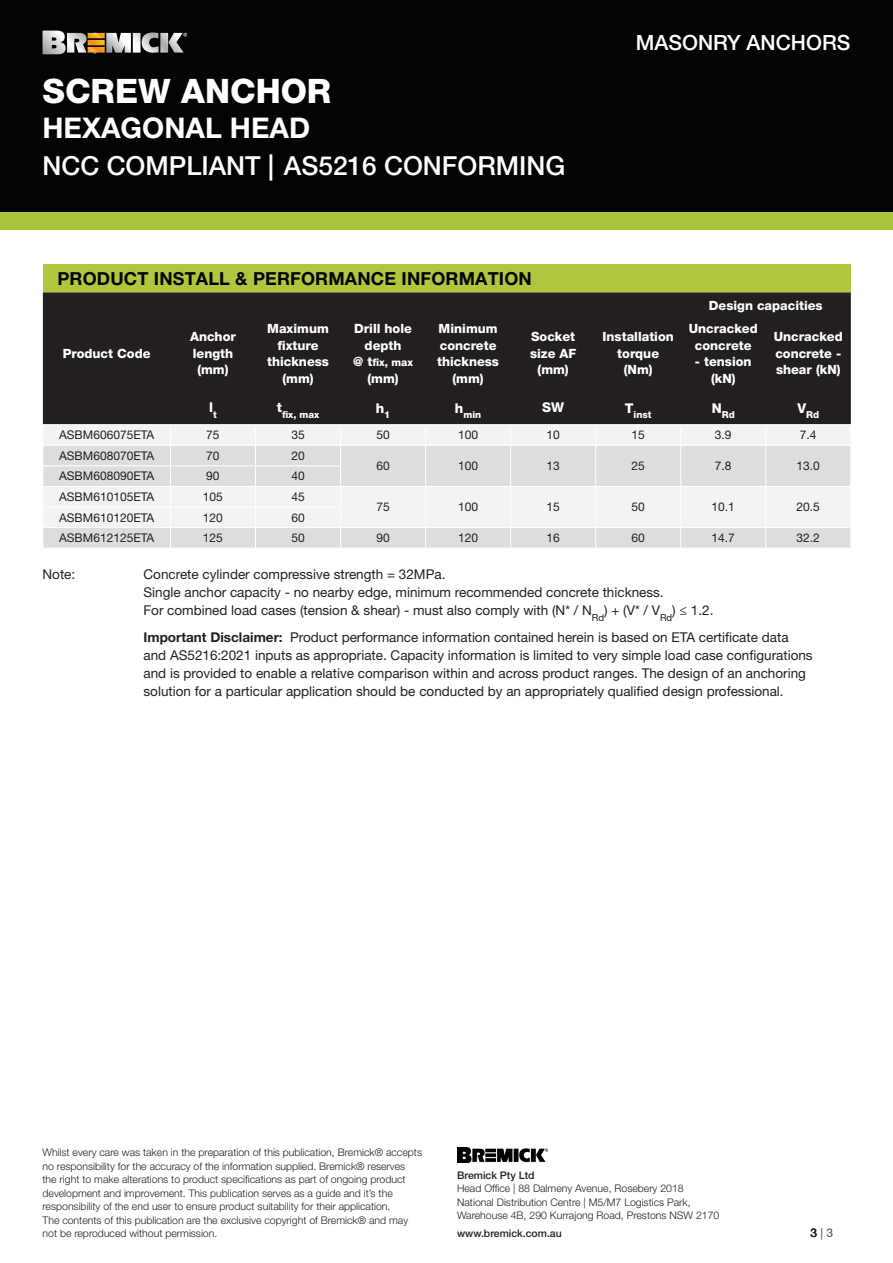
<style>
.page{position:relative;width:893px;height:1263px;background:#fff}
.page>*{position:absolute;margin:0;border:0;box-sizing:border-box;transform-origin:0 0}
.Heading_First_Line{font:800 33.75px "Helvetica Neue LT Std";color:#fff}
.Heading_Second_Line{font:700 28.5px "Helvetica Neue";color:#fff}
._2nd_Sub-heading{font:500 26.25px "Helvetica Neue LT Std";color:#fff}
.t1{font:500 21px "Helvetica Neue LT Std";color:#fff}
.Subheading{font:700 18px "Helvetica Neue LT Pro";letter-spacing:.01em;color:#040503}
.COPY{font:13.5px/18px "Helvetica Neue LT Std";color:#231f20}
.t2{font:800 13.5px "Helvetica Neue LT Std";color:#fff}
.t3{font:800 12.75px/16.5px "Helvetica Neue LT Std";color:#fff;text-align:center}
.COPY-2{font:12px "Helvetica Neue LT Std";color:#231f20}
.t4{font:300 10.5px/13.5px "Helvetica Neue LT Std";color:#231f20}
.t5{font:500 10.5px "Helvetica Neue LT Std";color:#231f20}
.t6{font:800 10.5px "Helvetica Neue LT Std";color:#fff}
.t7{font:800 9.6px "Helvetica Neue LT Std";color:#fff}
.s1{font-size:12.75px}
.s2{font-family:"Helvetica Neue LT Pro";font-weight:700}
</style>
<div class="page">
<div style="left:43px;top:264px;width:808px;height:29px;background:#b2c53e"></div>
<div style="left:43px;top:293px;width:808px;height:131px;background:#231f20"></div>
<div style="left:44px;top:425px;width:806px;height:20px;background:#f2f3f4"></div>
<svg style="left:44px;top:446px;width:806px;height:102px;fill:#dcdddf"></svg>
<hr style="left:341px;top:486px;width:85px;height:1px;background:#fff">
<hr style="left:426px;top:486px;width:85px;height:1px;background:#fff">
<hr style="left:511px;top:486px;width:85px;height:1px;background:#fff">
<hr style="left:596px;top:486px;width:85px;height:1px;background:#fff">
<hr style="left:681px;top:486px;width:85px;height:1px;background:#fff">
<hr style="left:766px;top:486px;width:85px;height:1px;background:#fff">
<hr style="left:43px;top:465px;width:127px;height:1px;background:#fff">
<hr style="left:170px;top:465px;width:85px;height:1px;background:#fff">
<hr style="left:255px;top:465px;width:86px;height:1px;background:#fff">
<hr style="left:43px;top:486px;width:127px;height:1px;background:#fff">
<hr style="left:170px;top:486px;width:85px;height:1px;background:#fff">
<hr style="left:255px;top:486px;width:86px;height:1px;background:#fff">
<hr style="left:43px;top:507px;width:127px;height:1px;background:#fff">
<hr style="left:170px;top:507px;width:85px;height:1px;background:#fff">
<hr style="left:255px;top:507px;width:86px;height:1px;background:#fff">
<hr style="left:341px;top:527px;width:85px;height:1px;background:#fff">
<hr style="left:426px;top:527px;width:85px;height:1px;background:#fff">
<svg style="left:425px;top:425px;width:1px;height:123px"></svg>
<hr style="left:511px;top:527px;width:85px;height:1px;background:#fff">
<svg style="left:510px;top:425px;width:1px;height:123px"></svg>
<hr style="left:596px;top:527px;width:85px;height:1px;background:#fff">
<svg style="left:595px;top:425px;width:1px;height:123px"></svg>
<hr style="left:681px;top:527px;width:85px;height:1px;background:#fff">
<svg style="left:680px;top:425px;width:1px;height:123px"></svg>
<hr style="left:766px;top:527px;width:85px;height:1px;background:#fff">
<svg style="left:765px;top:425px;width:1px;height:123px"></svg>
<svg style="left:850px;top:446px;width:1px;height:102px"></svg>
<hr style="left:43px;top:527px;width:127px;height:1px;background:#fff">
<svg style="left:43px;top:446px;width:1px;height:102px"></svg>
<hr style="left:170px;top:527px;width:85px;height:1px;background:#fff">
<svg style="left:170px;top:425px;width:1px;height:123px"></svg>
<hr style="left:255px;top:527px;width:86px;height:1px;background:#fff">
<svg style="left:255px;top:425px;width:1px;height:123px"></svg>
<svg style="left:340px;top:425px;width:1px;height:123px"></svg>
<div style="left:168px;top:395px;width:90px;height:23px;background:#231f20"></div>
<div style="left:253px;top:395px;width:90px;height:23px;background:#231f20"></div>
<div style="left:0;top:0;width:893px;height:213px;background:#040503"></div>
<div style="left:0;top:213px;width:893px;height:17px;background:#a6c53b"></div>
<img style="left:457px;top:1148px;width:91px;height:14px">
<svg style="left:43px;top:30px;width:144px;height:25px"></svg>
<p class="Heading_First_Line" style="left:43px;top:71px;width:290px">SCREW ANCHOR</p>
<p class="Heading_Second_Line" style="left:43px;top:110px;width:269px">HEXAGONAL HEAD</p>
<p class="_2nd_Sub-heading" style="left:43px;top:150px;width:524px">NCC COMPLIANT | AS5216 CONFORMING</p>
<p class="Subheading" style="left:57px;top:267px;width:476px">PRODUCT INSTALL &amp; PERFORMANCE INFORMATION</p>
<p class="t1" style="left:636px;top:30px;width:216px">MASONRY ANCHORS</p>
<p class="t3" style="left:709px;top:297px;width:115px">Design capacities</p>
<p class="t3" style="left:63px;top:345px;width:89px">Product Code</p>
<p class="t3" style="left:190px;top:329px;width:47px">Anchor length (mm)</p>
<p class="t3" style="left:267px;top:320px;width:63px">Maximum fixture thickness (mm)</p>
<p class="t3" style="left:354px;top:320px;width:59px">Drill hole depth</p>
<p class="t6" style="left:353px;top:356px;width:61px"><span class="s1">@ t</span>fix, max</p>
<p class="t3" style="left:367px;top:370px;width:33px">(mm)</p>
<p class="t3" style="left:437px;top:320px;width:63px">Minimum concrete thickness (mm)</p>
<p class="t3" style="left:530px;top:329px;width:48px">Socket size AF (mm)</p>
<p class="t3" style="left:603px;top:329px;width:73px">Installation torque (Nm)</p>
<p class="t3" style="left:689px;top:320px;width:70px">Uncracked concrete</p>
<p class="t3" style="left:695px;top:353px;width:58px">- tension (kN)</p>
<p class="t3" style="left:774px;top:329px;width:70px;text-align:left">Uncracked concrete - shear (kN)</p>
<p class="t2" style="left:209px;top:400px;width:9px">l<sub>t</sub></p>
<p class="t7" style="left:277px;top:409px;width:44px"><sup>t</sup>fix, max</p>
<p class="t2" style="left:376px;top:400px;width:16px">h<sub>1</sub></p>
<p class="t7" style="left:455px;top:409px;width:28px"><sup>h</sup>min</p>
<p class="t2" style="left:542px;top:399px;width:24px">SW</p>
<p class="t7" style="left:625px;top:409px;width:28px"><sup>T</sup>inst</p>
<p class="t7" style="left:712px;top:409px;width:25px"><sup>N</sup>Rd</p>
<p class="t7" style="left:797px;top:409px;width:23px"><sup>V</sup>Rd</p>
<p class="COPY-2" style="left:59px;top:428px;width:97px">ASBM606075ETA</p>
<p class="COPY-2" style="left:206px;top:428px;width:15px">75</p>
<p class="COPY-2" style="left:291px;top:428px;width:15px">35</p>
<p class="COPY-2" style="left:376px;top:428px;width:15px">50</p>
<p class="COPY-2" style="left:458px;top:428px;width:22px">100</p>
<p class="COPY-2" style="left:546px;top:428px;width:15px">10</p>
<p class="COPY-2" style="left:631px;top:428px;width:15px">15</p>
<p class="COPY-2" style="left:715px;top:428px;width:18px">3.9</p>
<p class="COPY-2" style="left:800px;top:428px;width:18px">7.4</p>
<p class="COPY-2" style="left:59px;top:448px;width:97px">ASBM608070ETA</p>
<p class="COPY-2" style="left:206px;top:448px;width:15px">70</p>
<p class="COPY-2" style="left:291px;top:448px;width:15px">20</p>
<p class="COPY-2" style="left:376px;top:459px;width:15px">60</p>
<p class="COPY-2" style="left:458px;top:459px;width:22px">100</p>
<p class="COPY-2" style="left:546px;top:459px;width:15px">13</p>
<p class="COPY-2" style="left:631px;top:459px;width:15px">25</p>
<p class="COPY-2" style="left:715px;top:459px;width:18px">7.8</p>
<p class="COPY-2" style="left:797px;top:459px;width:25px">13.0</p>
<p class="COPY-2" style="left:59px;top:469px;width:97px">ASBM608090ETA</p>
<p class="COPY-2" style="left:206px;top:469px;width:15px">90</p>
<p class="COPY-2" style="left:291px;top:469px;width:15px">40</p>
<p class="COPY-2" style="left:59px;top:490px;width:97px">ASBM610105ETA</p>
<p class="COPY-2" style="left:203px;top:490px;width:22px">105</p>
<p class="COPY-2" style="left:291px;top:490px;width:15px">45</p>
<p class="COPY-2" style="left:376px;top:500px;width:15px">75</p>
<p class="COPY-2" style="left:458px;top:500px;width:22px">100</p>
<p class="COPY-2" style="left:546px;top:500px;width:15px">15</p>
<p class="COPY-2" style="left:631px;top:500px;width:15px">50</p>
<p class="COPY-2" style="left:712px;top:500px;width:25px">10.1</p>
<p class="COPY-2" style="left:797px;top:500px;width:25px">20.5</p>
<p class="COPY-2" style="left:59px;top:510px;width:97px">ASBM610120ETA</p>
<p class="COPY-2" style="left:203px;top:510px;width:22px">120</p>
<p class="COPY-2" style="left:291px;top:510px;width:15px">60</p>
<p class="COPY-2" style="left:59px;top:531px;width:97px">ASBM612125ETA</p>
<p class="COPY-2" style="left:203px;top:531px;width:22px">125</p>
<p class="COPY-2" style="left:291px;top:531px;width:15px">50</p>
<p class="COPY-2" style="left:376px;top:531px;width:15px">90</p>
<p class="COPY-2" style="left:458px;top:531px;width:22px">120</p>
<p class="COPY-2" style="left:546px;top:531px;width:15px">16</p>
<p class="COPY-2" style="left:631px;top:531px;width:15px">60</p>
<p class="COPY-2" style="left:712px;top:531px;width:25px">14.7</p>
<p class="COPY-2" style="left:797px;top:531px;width:25px">32.2</p>
<p class="COPY" style="left:43px;top:565px;width:34px">Note:</p>
<p class="COPY" style="left:144px;top:565px;width:303px">Concrete cylinder compressive strength = 32MPa.</p>
<p class="COPY" style="left:144px;top:583px;width:522px">Single anchor capacity - no nearby edge, minimum recommended concrete thickness.</p>
<p class="COPY" style="left:144px;top:601px;width:571px">For combined load cases (tension &amp; shear) - must also comply with (N* / N<sub>Rd</sub>) + (V* / V<sub>Rd</sub>) ≤ 1.2.</p>
<p class="COPY" style="left:144px;top:628px;width:671px"><span class="s2">Important Disclaimer:</span> Product performance information contained herein is based on ETA certificate data and AS5216:2021 inputs as appropriate. Capacity information is limited to very simple load case configurations and is provided to enable a relative comparison within and across product ranges. The design of an anchoring solution for a particular application should be conducted by an appropriately qualified design professional.</p>
<p class="t4" style="left:43px;top:1146px;width:381px">Whilst every care was taken in the preparation of this publication, Bremick® accepts no responsibility for the accuracy of the information supplied. Bremick® reserves the right to make alterations to product specifications as part of ongoing product development and improvement. This publication serves as a guide and it’s the responsibility of the end user to ensure product suitability for their application.<br>The contents of this publication are the exclusive copyright of Bremick® and may not be reproduced without permission.</p>
<p class="t5" style="left:457px;top:1169px;width:79px">Bremick Pty Ltd</p>
<p class="t4" style="left:457px;top:1182px;width:228px">Head Office | 88 Dalmeny Avenue, Rosebery 2018</p>
<p class="t4" style="left:457px;top:1195px;width:264px">National Distribution Centre | M5/M7 Logistics Park,<br>Warehouse 4B, 290 Kurrajong Road, Prestons NSW 2170</p>
<p class="t5" style="left:457px;top:1227px;width:106px">www.bremick.com.au</p>
<p class="COPY-2" style="left:810px;top:1226px;width:24px">3 | 3</p>
</div>
